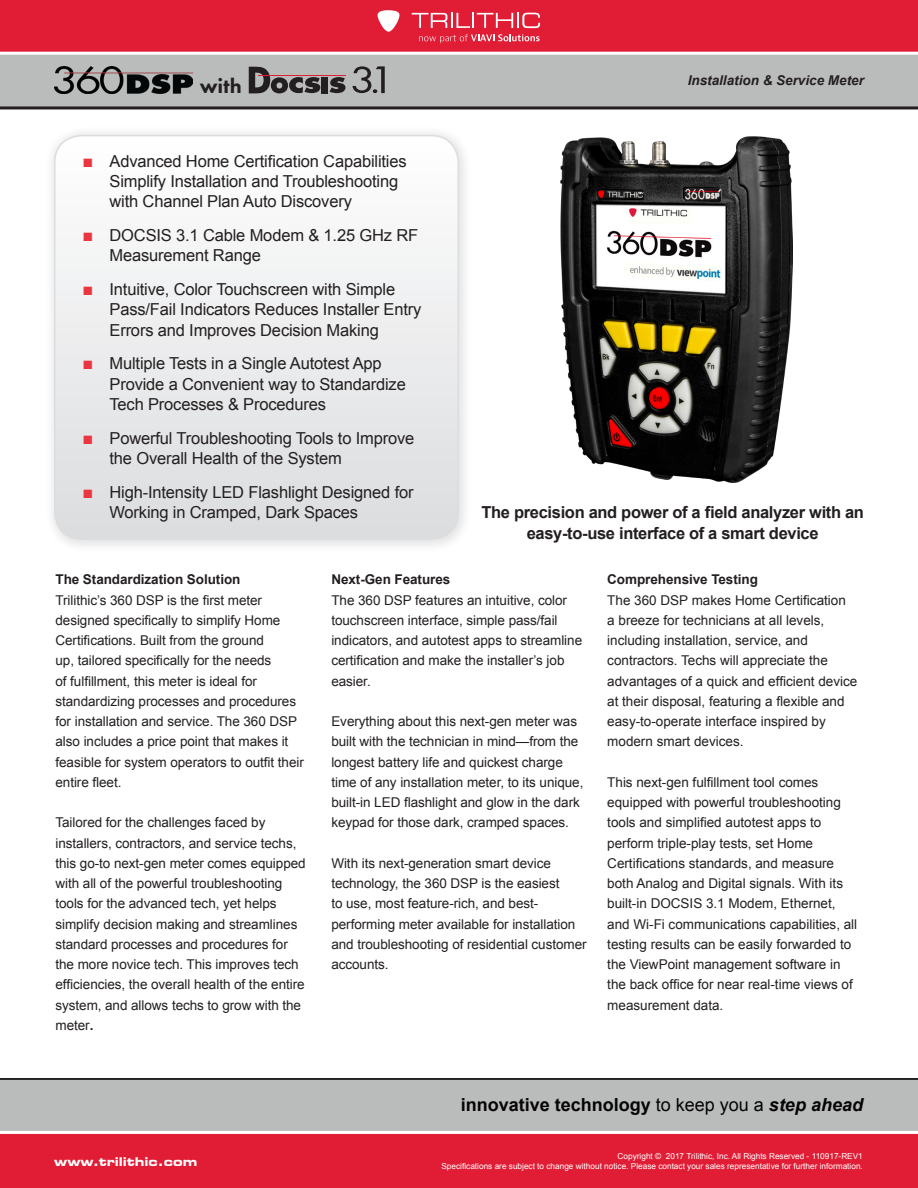
<style>
.page{position:relative;width:918px;height:1188px;background:#fff}
.page>*{position:absolute;margin:0;border:0;box-sizing:border-box;transform-origin:0 0}
.t1{font:800 21px "Futura PT";color:#231f20}
.t2{font:700 18px "Arial";color:#040503}
.t3{font:16.5px/20.2px "Arial";letter-spacing:-.01em;color:#231f20}
.Pull_Quote_Header{font:700 16.5px/20.2px "Arial";letter-spacing:-.02em;color:#231f20;text-align:center}
.Body_Copy{font:13.5px/20.2px "Arial";letter-spacing:-.005em;color:#231f20}
.Body_Copy-2{font:700 13.5px "Arial";letter-spacing:-.005em;color:#231f20}
.t4{font:italic 700 13.5px "Arial";color:#231f20}
.t5{font:700 expanded 12px "Square 721 BT";color:#fff}
.Bulleted_List{font:8.25px "Arial";color:#fff}
.s1{font-size:18px;color:#ea3641}
.s2{font-weight:700}
.s3{font-weight:400}
.s4{font-style:italic}
</style>
<div class="page">
<div style="left:0;top:0;width:918px;height:54px;background:#e11d36"></div>
<div style="left:0;top:54px;width:918px;height:54px;background:#babbbb"></div>
<hr style="left:0;top:52px;width:918px;height:3px;background:#fff">
<hr style="left:0;top:106px;width:918px;height:3px;background:#231f20">
<svg style="left:412px;top:13px;width:128px;height:15px"></svg>
<svg style="left:377px;top:10px;width:23px;height:22px"></svg>
<svg style="left:419px;top:34px;width:121px;height:9px"></svg>
<div style="left:0;top:1132px;width:918px;height:56px;background:#e11d36"></div>
<div style="left:0;top:1078px;width:918px;height:54px;background:#babbbb"></div>
<hr style="left:0;top:1131px;width:918px;height:3px;background:#fff">
<hr style="left:0;top:1078px;width:918px;height:2px;background:#231f20">
<img style="left:54px;top:66px;width:139px;height:27px">
<hr style="left:258px;top:75px;width:87px;height:1px;background:#df1d36">
<svg style="left:249px;top:67px;width:71px;height:26px"></svg>
<svg style="left:330px;top:77px;width:15px;height:16px"></svg>
<div style="left:322px;top:77px;width:6px;height:16px;background:#231f20"></div>
<svg style="left:353px;top:66px;width:32px;height:27px"></svg>
<div style="left:44px;top:125px;width:429px;height:428px;background:#231f20;opacity:.12"></div>
<svg style="left:55px;top:136px;width:403px;height:403px"></svg>
<div style="left:54px;top:135px;width:405px;height:405px;border:2px solid #dcdddf;border-radius:27px"></div>
<img style="left:560px;top:136px;width:233px;height:347px">
<h1 class="t1" style="left:200px;top:73px;width:43px">with</h1>
<p class="t3" style="left:110px;top:151px;width:299px;text-indent:-27px"><span class="s1">■</span> Advanced Home Certification Capabilities<br>Simplify Installation and Troubleshooting with Channel Plan Auto Discovery</p>
<p class="t3" style="left:110px;top:225px;width:310px;text-indent:-27px"><span class="s1">■</span> DOCSIS 3.1 Cable Modem &amp; 1.25 GHz RF<br>Measurement Range</p>
<p class="t3" style="left:110px;top:279px;width:314px;text-indent:-27px"><span class="s1">■</span> Intuitive, Color Touchscreen with Simple<br>Pass/Fail Indicators Reduces Installer Entry<br>Errors and Improves Decision Making</p>
<p class="t3" style="left:110px;top:353px;width:298px;text-indent:-27px"><span class="s1">■</span> Multiple Tests in a Single Autotest App<br>Provide a Convenient way to Standardize<br>Tech Processes &amp; Procedures</p>
<p class="t3" style="left:110px;top:428px;width:306px;text-indent:-27px"><span class="s1">■</span> Powerful Troubleshooting Tools to Improve the Overall Health of the System</p>
<p class="t3" style="left:110px;top:482px;width:306px;text-indent:-27px"><span class="s1">■</span> High-Intensity LED Flashlight Designed for<br>Working in Cramped, Dark Spaces</p>
<p class="t4" style="left:688px;top:71px;width:178px">Installation &amp; Service Meter</p>
<p class="Pull_Quote_Header" style="left:481px;top:503px;width:384px">The precision and power of a field analyzer with an easy-to-use interface of a smart device</p>
<p class="Body_Copy-2" style="left:56px;top:570px;width:186px">The Standardization Solution</p>
<p class="Body_Copy" style="left:56px;top:590px;width:250px">Trilithic’s 360 DSP is the first meter designed specifically to simplify Home Certifications. Built from the ground<br>up, tailored specifically for the needs<br>of fulfillment, this meter is ideal for standardizing processes and procedures for installation and service. The 360 DSP also includes a price point that makes it feasible for system operators to outfit their entire fleet.</p>
<p class="Body_Copy" style="left:56px;top:812px;width:252px">Tailored for the challenges faced by installers, contractors, and service techs, this go-to next-gen meter comes equipped with all of the powerful troubleshooting tools for the advanced tech, yet helps simplify decision making and streamlines standard processes and procedures for the more novice tech. This improves tech efficiencies, the overall health of the entire system, and allows techs to grow with the meter<span class="s2">.</span></p>
<p class="Body_Copy-2" style="left:331px;top:570px;width:120px">Next-Gen Features</p>
<p class="Body_Copy" style="left:331px;top:590px;width:252px">The 360 DSP features an intuitive, color touchscreen interface, simple pass/fail indicators, and autotest apps to streamline certification and make the installer’s job easier.</p>
<p class="Body_Copy" style="left:331px;top:711px;width:254px">Everything about this next-gen meter was built with the technician in mind—from the longest battery life and quickest charge time of any installation meter, to its unique, built-in LED flashlight and glow in the dark keypad for those dark, cramped spaces.</p>
<p class="Body_Copy" style="left:331px;top:853px;width:257px">With its next-generation smart device technology, the 360 DSP is the easiest<br>to use, most feature-rich, and best&shy;performing meter available for installation and troubleshooting of residential customer accounts.</p>
<p class="Body_Copy" style="left:607px;top:569px;width:252px"><span class="s2">Comprehensive Testing<br></span>The 360 DSP makes Home Certification<br>a breeze for technicians at all levels, including installation, service, and contractors. Techs will appreciate the advantages of a quick and efficient device at their disposal, featuring a flexible and easy-to-operate interface inspired by modern smart devices.</p>
<p class="Body_Copy" style="left:607px;top:772px;width:252px">This next-gen fulfillment tool comes equipped with powerful troubleshooting tools and simplified autotest apps to perform triple-play tests, set Home Certifications standards, and measure both Analog and Digital signals. With its built-in DOCSIS 3.1 Modem, Ethernet, and Wi-Fi communications capabilities, all testing results can be easily forwarded to the ViewPoint management software in the back office for near real-time views of measurement data.</p>
<p class="t5" style="left:54px;top:1155px;width:145px">www.trilithic.com</p>
<h2 class="t2" style="left:461px;top:1093px;width:404px">innovative technology <span class="s3">to keep you a</span> <span class="s4">step ahead</span></h2>
<p class="Bulleted_List" style="left:618px;top:1151px;width:247px">Copyright © 2017 Trilithic, Inc. All Rights Reserved - 110917-REV1</p>
<p class="Bulleted_List" style="left:441px;top:1160px;width:423px">Specifications are subject to change without notice. Please contact your sales representative for further information.</p>
</div>
